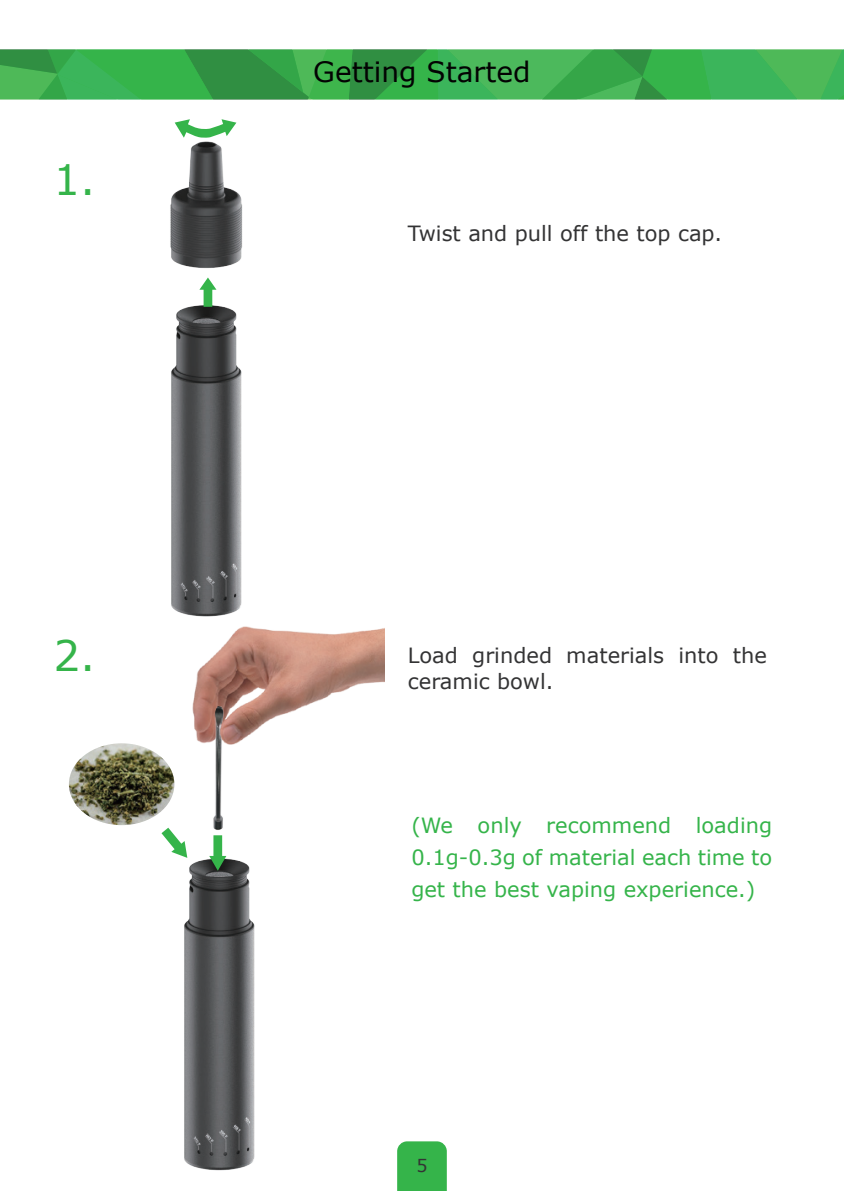
<style>
.page{position:relative;width:844px;height:1191px;background:#fff}
.page>*{position:absolute;margin:0;border:0;box-sizing:border-box;transform-origin:0 0}
.t1{font:42px "Verdana";color:#35b44a}
.t2{font:28px "Verdana";color:#030303}
.t3{font:21px/32.2px "Verdana";color:#35b44a;text-align:justify}
.t4{font:21px/25.2px "Verdana";color:#333334}
.t5{font:17.5px "Verdana";color:#333334}
</style>
<div class="page">
<img style="left:184px;top:856px;width:71px;height:315px">
<img style="left:0;top:49px;width:693px;height:633px">
<svg style="left:0;top:50px;width:843px;height:49px;background:#3bac4f"></svg>
<div style="left:397px;top:1141px;width:49px;height:50px;background:#35b44a"></div>
<img style="left:148px;top:670px;width:75px;height:160px">
<svg style="left:199px;top:277px;width:17px;height:30px"></svg>
<svg style="left:209px;top:835px;width:17px;height:35px"></svg>
<svg style="left:161px;top:827px;width:26px;height:31px"></svg>
<svg style="left:175px;top:119px;width:61px;height:19px"></svg>
<img style="left:69px;top:743px;width:105px;height:82px">
<img style="left:173px;top:588px;width:211px;height:168px">
<img style="left:214px;top:703px;width:10px;height:36px">
<h1 class="t1" style="left:53px;top:151px;width:44px">1.</h1>
<h1 class="t1" style="left:53px;top:627px;width:44px">2.</h1>
<h2 class="t2" style="left:313px;top:53px;width:219px">Getting Started</h2>
<p class="t4" style="left:408px;top:220px;width:316px">Twist and pull off the top cap.</p>
<p class="t4" style="left:408px;top:643px;width:360px">Load grinded materials into the ceramic bowl.</p>
<p class="t3" style="left:411px;top:808px;width:362px">(We only recommend loading 0.1g-0.3g of material each time to get the best vaping experience.)</p>
<p class="t5" style="left:416px;top:1153px;width:13px">5</p>
</div>
